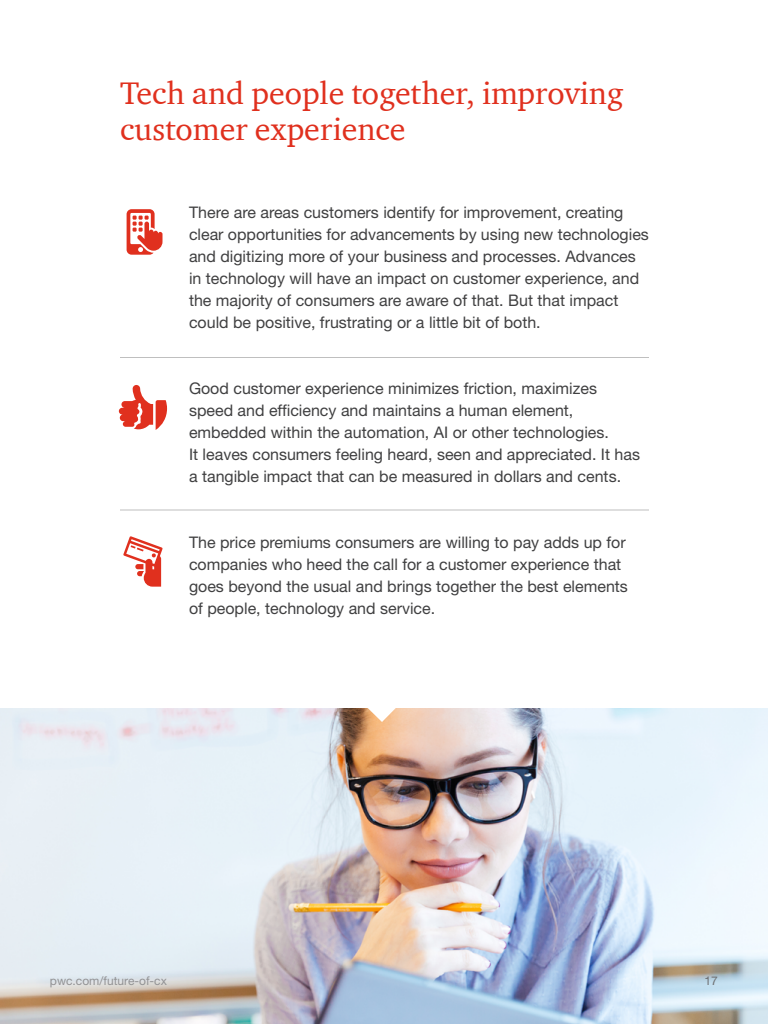
<style>
.page{position:relative;width:768px;height:1024px;background:#fff}
.page>*{position:absolute;margin:0;border:0;box-sizing:border-box;transform-origin:0 0}
.t1{font:32px/36px "ITC Charter Com";color:#e0301e}
.t2{font:16px/22px "Helvetica Neue LT Std";color:#404041}
.t3{font:12px "Helvetica Neue LT Std";color:#6d6e71}
.t4{font:12px "Helvetica Neue LT Std";color:#929294}
</style>
<div class="page">
<svg style="left:123px;top:536px;width:40px;height:51px"></svg>
<hr style="left:120px;top:510px;width:529px;height:1px;background:#bfbfbf">
<hr style="left:120px;top:357px;width:529px;height:1px;background:#bfbfbf">
<svg style="left:119px;top:385px;width:48px;height:45px"></svg>
<img style="left:0;top:708px;width:768px;height:316px">
<svg style="left:127px;top:209px;width:36px;height:46px"></svg>
<h1 class="t1" style="left:120px;top:74px;width:505px">Tech and people together, improving customer experience</h1>
<p class="t2" style="left:189px;top:201px;width:461px">There are areas customers identify for improvement, creating clear opportunities for advancements by using new technologies and digitizing more of your business and processes. Advances in technology will have an impact on customer experience, and the majority of consumers are aware of that. But that impact could be positive, frustrating or a little bit of both.</p>
<p class="t2" style="left:189px;top:377px;width:453px">Good customer experience minimizes friction, maximizes speed and efficiency and maintains a human element, embedded within the automation, AI or other technologies.<br>It leaves consumers feeling heard, seen and appreciated. It has a tangible impact that can be measured in dollars and cents.</p>
<p class="t2" style="left:189px;top:531px;width:440px">The price premiums consumers are willing to pay adds up for companies who heed the call for a customer experience that goes beyond the usual and brings together the best elements of people, technology and service.</p>
<p class="t3" style="left:50px;top:971px;width:118px">pwc.com/future-of-cx</p>
<p class="t4" style="left:50px;top:973px;width:118px">pwc.com/future-of-cx</p>
<p class="t3" style="left:705px;top:973px;width:15px">17</p>
</div>
